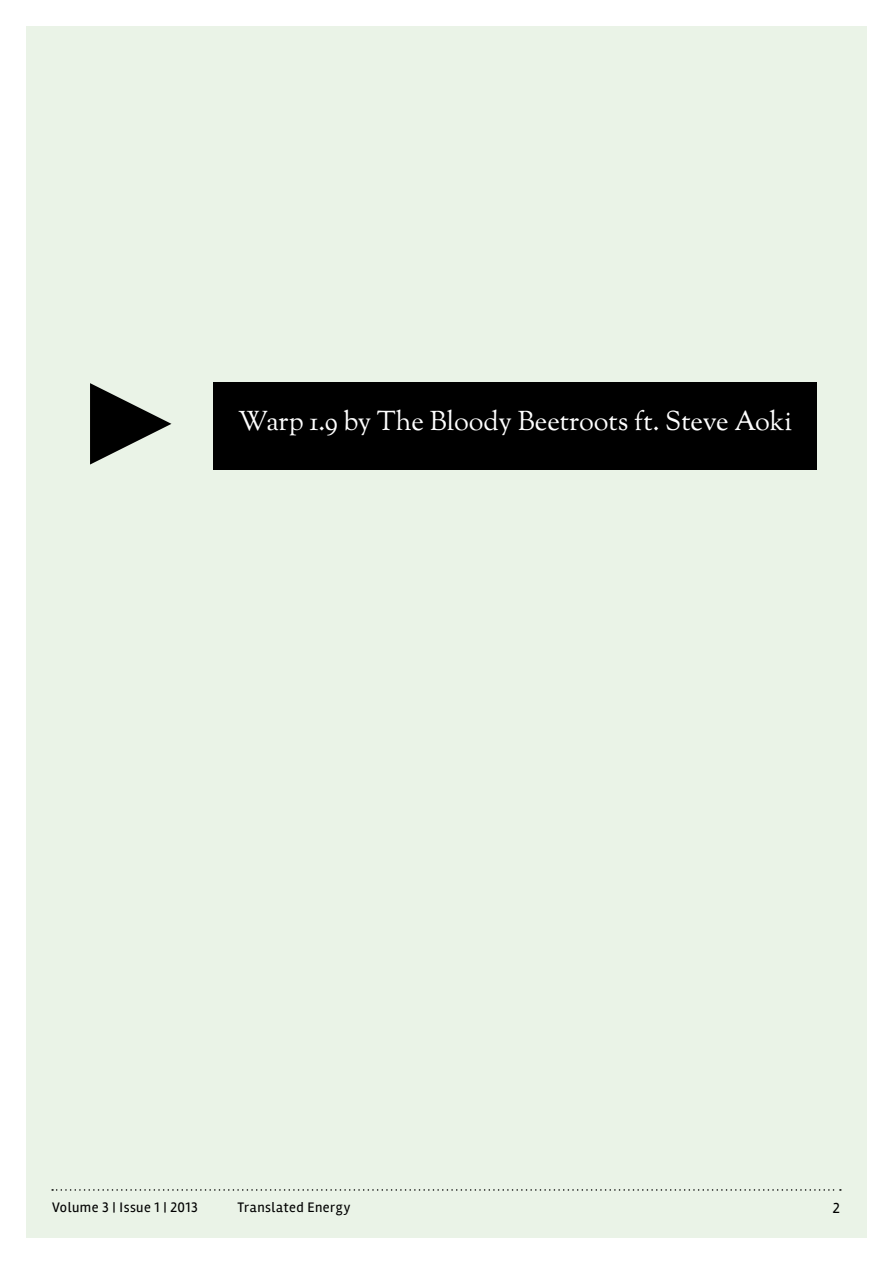
<style>
.page{position:relative;width:893px;height:1263px;background:#fff}
.page>*{position:absolute;margin:0;border:0;box-sizing:border-box;transform-origin:0 0}
.t1{font:27px "Sorts Mill Goudy";color:#fff}
.t2{font:15px "Rambla";color:#000}
.t3{font:14.25px "Rambla";letter-spacing:.03em;color:#000}
</style>
<div class="page">
<div style="left:26px;top:26px;width:841px;height:1212px;background:#eaf3e7"></div>
<svg style="left:52px;top:1189px;width:789px;height:2px"></svg>
<div style="left:213px;top:382px;width:604px;height:88px;background:#000"></div>
<svg style="left:90px;top:383px;width:81px;height:81px"></svg>
<p class="t1" style="left:238px;top:404px;width:555px">Warp 1.9 by The Bloody Beetroots ft. Steve Aoki</p>
<p class="t3" style="left:52px;top:1199px;width:147px">Volume 3 | Issue 1 | 2013</p>
<p class="t3" style="left:237px;top:1199px;width:115px">Translated Energy</p>
<p class="t2" style="left:833px;top:1199px;width:9px">2</p>
</div>
